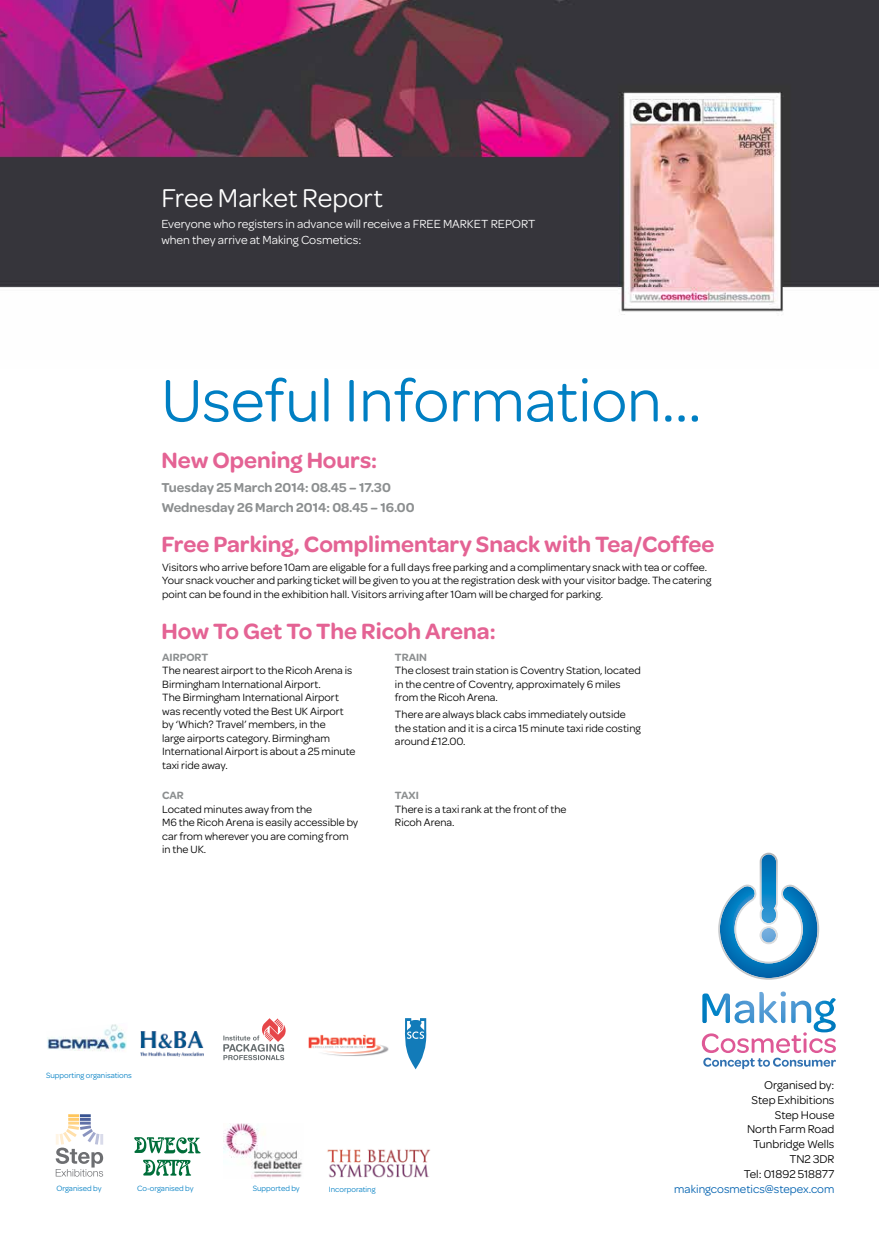
<style>
.page{position:relative;width:879px;height:1241px;background:#fff}
.page>*{position:absolute;margin:0;border:0;box-sizing:border-box;transform-origin:0 0}
.t1{font:63.38px "Omnes";color:#007fc3}
.t2{font:27.5px "Omnes";color:#fff}
.t3{font:600 23.62px "Omnes";color:#e46394}
.t4{font:600 13.75px/19.1px "Omnes";color:#8c8f90}
.t5{font:12.5px/16.9px "Omnes";color:#fff}
.t6{font:12.12px/14.8px "Omnes";color:#000;text-align:right}
.t7{font:12.12px "Omnes";color:#0061af}
.t8{font:11.25px/13.5px "Omnes";color:#000}
.t9{font:600 11.25px "Omnes";color:#8c8f90}
.t10{font:8.12px "Omnes";color:#007fc3}
</style>
<div class="page">
<img style="left:0;top:0;width:879px;height:315px">
<svg style="left:223px;top:1059px;width:61px;height:2px"></svg>
<svg style="left:223px;top:1018px;width:63px;height:41px"></svg>
<img style="left:308px;top:1034px;width:81px;height:22px">
<svg style="left:404px;top:1018px;width:23px;height:51px"></svg>
<img style="left:140px;top:1031px;width:63px;height:25px">
<img style="left:47px;top:1024px;width:80px;height:27px">
<svg style="left:718px;top:852px;width:101px;height:127px"></svg>
<svg style="left:702px;top:991px;width:134px;height:77px"></svg>
<svg style="left:134px;top:1137px;width:67px;height:16px"></svg>
<svg style="left:143px;top:1159px;width:48px;height:16px"></svg>
<svg style="left:56px;top:1114px;width:47px;height:62px"></svg>
<img style="left:327px;top:1149px;width:104px;height:29px">
<img style="left:224px;top:1123px;width:79px;height:55px">
<h2 class="t2" style="left:161px;top:179px;width:223px">Free Market Report</h2>
<p class="t5" style="left:161px;top:214px;width:376px">Everyone who registers in advance will receive a FREE MARKET REPORT when they arrive at Making Cosmetics:</p>
<h1 class="t1" style="left:162px;top:357px;width:541px">Useful Information...</h1>
<h3 class="t3" style="left:162px;top:443px;width:217px">New Opening Hours:</h3>
<p class="t4" style="left:161px;top:477px;width:255px">Tuesday 25 March 2014: 08.45 – 17.30<br>Wednesday 26 March 2014: 08.45 – 16.00</p>
<h3 class="t3" style="left:162px;top:527px;width:554px">Free Parking, Complimentary Snack with Tea/Coffee</h3>
<p class="t8" style="left:162px;top:559px;width:551px">Visitors who arrive before 10am are eligable for a full days free parking and a complimentary snack with tea or coffee.<br>Your snack voucher and parking ticket will be given to you at the registration desk with your visitor badge. The catering point can be found in the exhibition hall. Visitors arriving after 10am will be charged for parking.</p>
<h3 class="t3" style="left:162px;top:614px;width:336px">How To Get To The Ricoh Arena:</h3>
<p class="t9" style="left:162px;top:649px;width:48px">AIRPORT</p>
<p class="t8" style="left:162px;top:663px;width:195px">The nearest airport to the Ricoh Arena is Birmingham International Airport.<br>The Birmingham International Airport was recently voted the Best UK Airport by ‘Which? Travel’ members, in the<br>large airports category. Birmingham International Airport is about a 25 minute taxi ride away.</p>
<p class="t9" style="left:162px;top:787px;width:23px">CAR</p>
<p class="t8" style="left:162px;top:801px;width:198px">Located minutes away from the<br>M6 the Ricoh Arena is easily accessible by car from wherever you are coming from in the UK.</p>
<p class="t9" style="left:395px;top:649px;width:34px">TRAIN</p>
<p class="t8" style="left:395px;top:663px;width:247px">The closest train station is Coventry Station, located in the centre of Coventry, approximately 6 miles from the Ricoh Arena.</p>
<p class="t8" style="left:395px;top:707px;width:247px">There are always black cabs immediately outside the station and it is a circa 15 minute taxi ride costing around £12.00.</p>
<p class="t9" style="left:395px;top:787px;width:25px">TAXI</p>
<p class="t8" style="left:395px;top:801px;width:173px">There is a taxi rank at the front of the<br>Ricoh Arena.</p>
<p class="t10" style="left:46px;top:1069px;width:87px">Supporting organisations</p>
<p class="t10" style="left:56px;top:1182px;width:47px">Organised by</p>
<p class="t10" style="left:137px;top:1182px;width:58px">Co-organised by</p>
<p class="t10" style="left:253px;top:1182px;width:49px">Supported by</p>
<p class="t10" style="left:329px;top:1183px;width:48px">Incorporating</p>
<p class="t6" style="left:744px;top:1076px;width:92px">Organised by:<br>Step Exhibitions<br>Step House<br>North Farm Road<br>Tunbridge Wells<br>TN2 3DR<br>Tel: 01892 518877</p>
<p class="t7" style="left:674px;top:1180px;width:162px">makingcosmetics@stepex.com</p>
</div>
